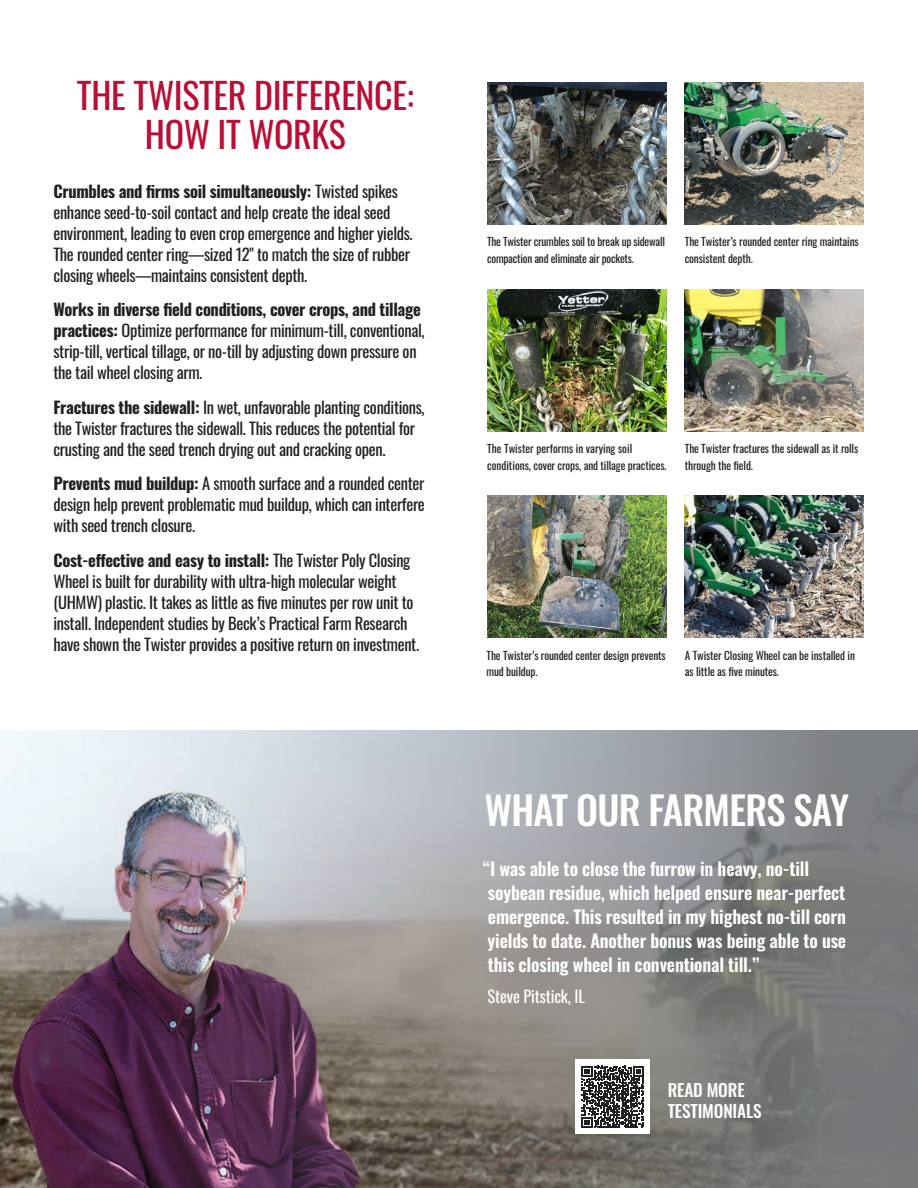
<style>
.page{position:relative;width:918px;height:1188px;background:#fff}
.page>*{position:absolute;margin:0;border:0;box-sizing:border-box;transform-origin:0 0}
.Flyer_Header{font:500 39px "Oswald";letter-spacing:-.02em;color:#fff}
._11_prod_bullets_L2{font:36px/39px "Oswald";letter-spacing:-.01em;color:#b90f36;text-align:center}
._11_prod_bullets_L2-2{font:600 18px/24px "Oswald";letter-spacing:-.01em;color:#fff}
._11_prod_bullets_L2-3{font:500 17.25px/20.7px "Oswald";letter-spacing:-.01em;color:#fff}
._11_prod_bullets_L2-4{font:16.5px/21px "Oswald";letter-spacing:-.02em;color:#231f20}
._11_prod_bullets_L2-5{font:16.5px "Oswald";letter-spacing:-.01em;color:#fff}
._11_prod_bullets_L2-6{font:11.25px/16.5px "Oswald";letter-spacing:-.01em;color:#231f20}
.s1{font-weight:700}
</style>
<div class="page">
<img style="left:685px;top:82px;width:179px;height:143px">
<img style="left:685px;top:289px;width:179px;height:142px">
<img style="left:487px;top:289px;width:180px;height:142px">
<img style="left:487px;top:496px;width:180px;height:142px">
<img style="left:685px;top:495px;width:179px;height:142px">
<svg style="left:0;top:730px;width:918px;height:458px;background:#8c858a"></svg>
<div style="left:576px;top:1060px;width:74px;height:74px;background:#fff"></div>
<svg style="left:582px;top:1066px;width:62px;height:62px"></svg>
<img style="left:487px;top:82px;width:180px;height:143px">
<p class="_11_prod_bullets_L2" style="left:77px;top:73px;width:338px">THE TWISTER DIFFERENCE:<br>HOW IT WORKS</p>
<p class="_11_prod_bullets_L2-4" style="left:53px;top:179px;width:361px"><span class="s1">Crumbles and firms soil simultaneously:</span> Twisted spikes enhance seed-to-soil contact and help create the ideal seed environment, leading to even crop emergence and higher yields.<br>The rounded center ring—sized 12" to match the size of rubber closing wheels—maintains consistent depth.</p>
<p class="_11_prod_bullets_L2-4" style="left:53px;top:298px;width:373px"><span class="s1">Works in diverse field conditions, cover crops, and tillage practices:</span> Optimize performance for minimum-till, conventional, strip-till, vertical tillage, or no-till by adjusting down pressure on the tail wheel closing arm.</p>
<p class="_11_prod_bullets_L2-4" style="left:53px;top:395px;width:373px"><span class="s1">Fractures the sidewall:</span> In wet, unfavorable planting conditions, the Twister fractures the sidewall. This reduces the potential for crusting and the seed trench drying out and cracking open.</p>
<p class="_11_prod_bullets_L2-4" style="left:53px;top:472px;width:373px;text-align:justify"><span class="s1">Prevents mud buildup:</span> A smooth surface and a rounded center design help prevent problematic mud buildup, which can interfere with seed trench closure.</p>
<p class="_11_prod_bullets_L2-4" style="left:53px;top:548px;width:367px"><span class="s1">Cost-effective and easy to install:</span> The Twister Poly Closing Wheel is built for durability with ultra-high molecular weight (UHMW) plastic. It takes as little as five minutes per row unit to install. Independent studies by Beck’s Practical Farm Research have shown the Twister provides a positive return on investment.</p>
<p class="_11_prod_bullets_L2-6" style="left:487px;top:232px;width:179px">The Twister crumbles soil to break up sidewall compaction and eliminate air pockets.</p>
<p class="_11_prod_bullets_L2-6" style="left:685px;top:232px;width:175px">The Twister’s rounded center ring maintains consistent depth.</p>
<p class="_11_prod_bullets_L2-6" style="left:487px;top:439px;width:181px">The Twister performs in varying soil conditions, cover crops, and tillage practices.</p>
<p class="_11_prod_bullets_L2-6" style="left:685px;top:439px;width:175px">The Twister fractures the sidewall as it rolls through the field.</p>
<p class="_11_prod_bullets_L2-6" style="left:487px;top:646px;width:181px">The Twister’s rounded center design prevents mud buildup.</p>
<p class="_11_prod_bullets_L2-6" style="left:685px;top:646px;width:172px">A Twister Closing Wheel can be installed in as little as five minutes.</p>
<p class="Flyer_Header" style="left:484px;top:790px;width:366px">WHAT OUR FARMERS SAY</p>
<p class="_11_prod_bullets_L2-2" style="left:483px;top:857px;width:365px">“I was able to close the furrow in heavy, no-till soybean residue, which helped ensure near-perfect emergence. This resulted in my highest no-till corn yields to date. Another bonus was being able to use this closing wheel in conventional till.”</p>
<p class="_11_prod_bullets_L2-5" style="left:488px;top:982px;width:99px">Steve Pitstick, IL</p>
<p class="_11_prod_bullets_L2-3" style="left:668px;top:1081px;width:95px">READ MORE<br>TESTIMONIALS</p>
</div>
